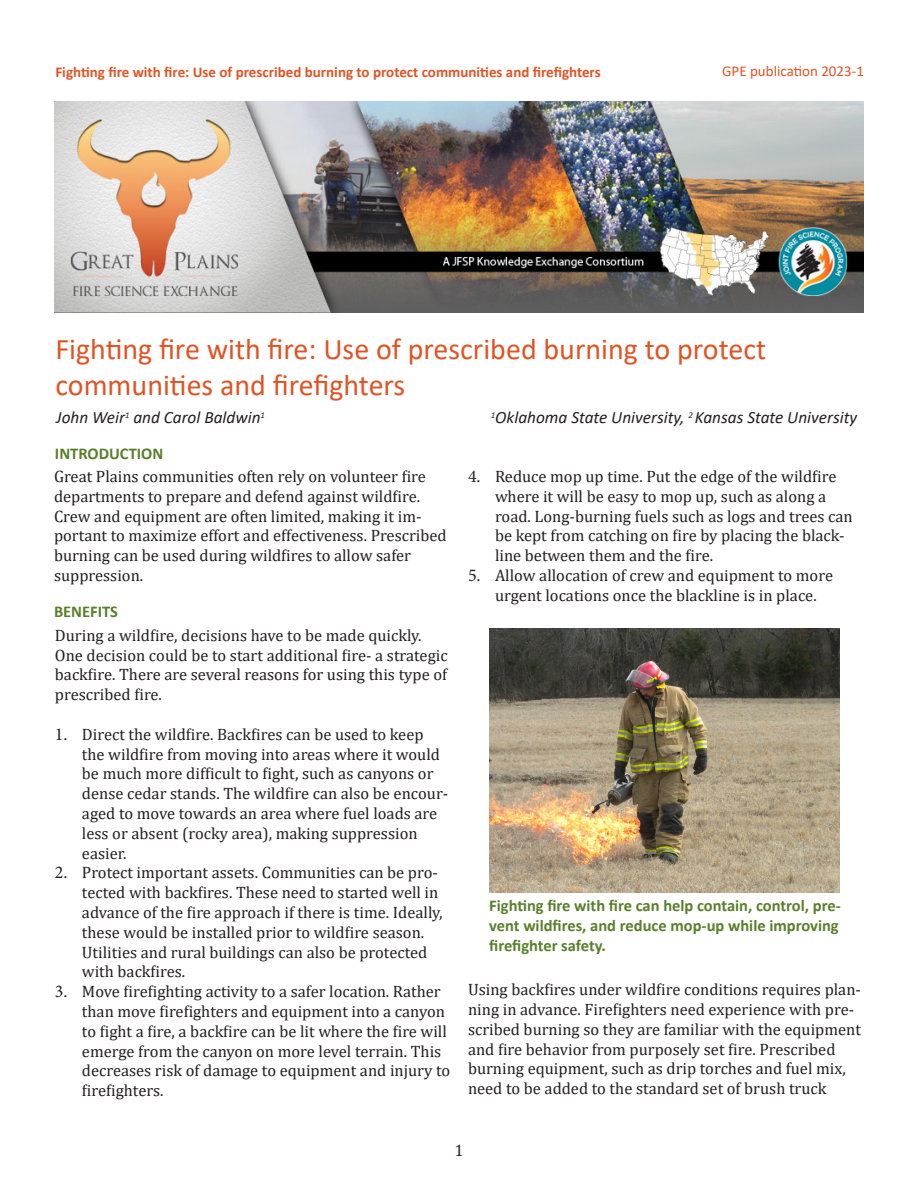
<style>
.page{position:relative;width:918px;height:1188px;background:#fff}
.page>*{position:absolute;margin:0;border:0;box-sizing:border-box;transform-origin:0 0}
.t1{font:30px "Calibri";color:#df5425}
.t2{font:italic 17.25px "Calibri";color:#231f20}
.t3{font:16.5px/19.8px "Cambria";color:#231f20}
.t4{font:700 16.5px/19.8px "Calibri";color:#597f2b;text-align:justify}
.t5{font:700 15px "Calibri";color:#df5425}
.t6{font:15px "Calibri";color:#df5425}
.s1{font-family:"Minion Pro";font-size:18px}
</style>
<div class="page">
<img style="left:55px;top:102px;width:809px;height:211px">
<img style="left:489px;top:628px;width:351px;height:264px">
<p class="t5" style="left:55px;top:62px;width:547px">Fighting fire with fire: Use of prescribed burning to protect communities and firefighters</p>
<p class="t6" style="left:722px;top:61px;width:143px">GPE publication 2023-1</p>
<p class="t1" style="left:55px;top:328px;width:712px">Fighting fire with fire: Use of prescribed burning to protect</p>
<p class="t1" style="left:55px;top:364px;width:351px">communities and firefighters</p>
<p class="t2" style="left:56px;top:406px;width:210px">John Weir<sup>1</sup> and Carol Baldwin<sup>1</sup></p>
<p class="t4" style="left:55px;top:443px;width:110px">INTRODUCTION</p>
<p class="t3" style="left:54px;top:466px;width:394px">Great Plains communities often rely on volunteer fire departments to prepare and defend against wildfire.<br>Crew and equipment are often limited, making it im&shy;portant to maximize effort and effectiveness. Prescribed burning can be used during wildfires to allow safer suppression.</p>
<p class="t4" style="left:54px;top:602px;width:66px">BENEFITS</p>
<p class="t3" style="left:55px;top:625px;width:394px">During a wildfire, decisions have to be made quickly.<br>One decision could be to start additional fire- a strategic backfire. There are several reasons for using this type of prescribed fire.</p>
<p class="t3" style="left:82px;top:724px;width:368px;text-indent:-27px"><span class="s1">1.</span> Direct the wildfire. Backfires can be used to keep the wildfire from moving into areas where it would be much more difficult to fight, such as canyons or dense cedar stands. The wildfire can also be encour&shy;aged to move towards an area where fuel loads are less or absent (rocky area), making suppression easier.</p>
<p class="t3" style="left:82px;top:863px;width:362px;text-indent:-27px"><span class="s1">2.</span> Protect important assets. Communities can be pro&shy;tected with backfires. These need to started well in advance of the fire approach if there is time. Ideally, these would be installed prior to wildfire season.<br>Utilities and rural buildings can also be protected with backfires.</p>
<p class="t3" style="left:82px;top:982px;width:370px;text-indent:-27px"><span class="s1">3.</span> Move firefighting activity to a safer location. Rather than move firefighters and equipment into a canyon to fight a fire, a backfire can be lit where the fire will emerge from the canyon on more level terrain. This decreases risk of damage to equipment and injury to firefighters.</p>
<p class="t2" style="left:491px;top:406px;width:368px"><sup>1</sup>Oklahoma State University, <sup>2</sup> Kansas State University</p>
<p class="t3" style="left:495px;top:466px;width:359px;text-indent:-27px"><span class="s1">4.</span> Reduce mop up time. Put the edge of the wildfire where it will be easy to mop up, such as along a road. Long-burning fuels such as logs and trees can be kept from catching on fire by placing the black&shy;line between them and the fire.</p>
<p class="t3" style="left:495px;top:565px;width:340px;text-indent:-27px"><span class="s1">5.</span> Allow allocation of crew and equipment to more urgent locations once the blackline is in place.</p>
<p class="t4" style="left:489px;top:895px;width:353px">Fighting fire with fire can help contain, control, pre&shy;vent wildfires, and reduce mop-up while improving firefighter safety.</p>
<p class="t3" style="left:468px;top:980px;width:395px">Using backfires under wildfire conditions requires plan&shy;ning in advance. Firefighters need experience with pre&shy;scribed burning so they are familiar with the equipment and fire behavior from purposely set fire. Prescribed burning equipment, such as drip torches and fuel mix, need to be added to the standard set of brush truck</p>
<p class="t3" style="left:454px;top:1140px;width:11px">1</p>
</div>
